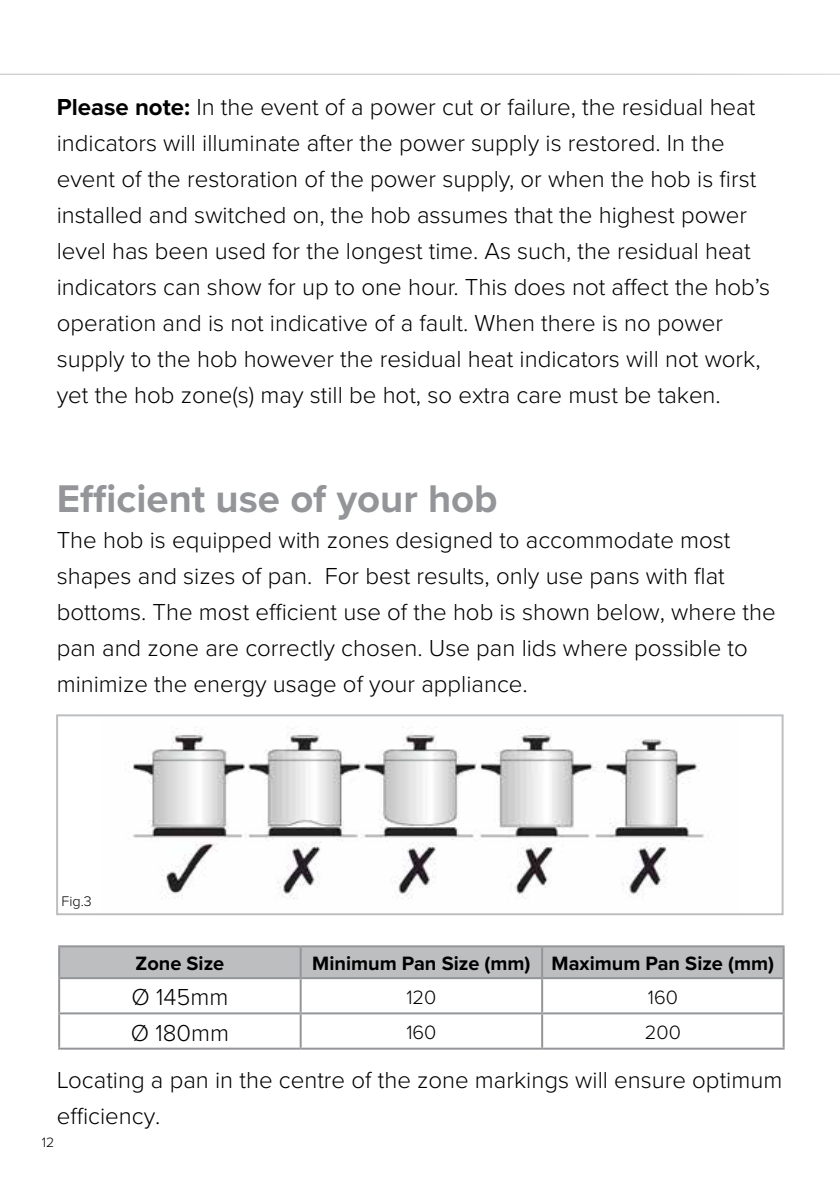
<style>
.page{position:relative;width:840px;height:1191px;background:#fff}
.page>*{position:absolute;margin:0;border:0;box-sizing:border-box;transform-origin:0 0}
.t1{font:700 40px "Proxima Nova";color:#939598}
.t2{font:300 24px/36px "Proxima Nova";color:#000}
.t3{font:700 20px "Proxima Nova";color:#000}
.t4{font:300 20px "Proxima Nova";color:#000}
.t5{font:300 14.4px "Proxima Nova";color:#000}
.t6{font:300 14px "Proxima Nova";color:#000}
.s1{font-weight:700}
</style>
<div class="page">
<hr style="left:0;top:74px;width:839px;height:1px;background:#bcbec0">
<img style="left:128px;top:727px;width:576px;height:172px">
<div style="left:56px;top:714px;width:727px;height:201px;border:2px solid #bcbec0"></div>
<div style="left:60px;top:947px;width:722px;height:30px;background:#bcbec0"></div>
<hr style="left:58px;top:945px;width:242px;height:2px;background:#939598">
<hr style="left:58px;top:947px;width:2px;height:30px;background:#939598">
<hr style="left:300px;top:945px;width:242px;height:2px;background:#939598">
<hr style="left:299px;top:947px;width:2px;height:30px;background:#939598">
<hr style="left:542px;top:945px;width:242px;height:2px;background:#939598">
<hr style="left:541px;top:947px;width:2px;height:30px;background:#939598">
<hr style="left:782px;top:947px;width:2px;height:30px;background:#939598">
<hr style="left:58px;top:977px;width:242px;height:2px;background:#939598">
<hr style="left:58px;top:979px;width:2px;height:33px;background:#939598">
<hr style="left:300px;top:977px;width:242px;height:2px;background:#939598">
<hr style="left:299px;top:979px;width:2px;height:33px;background:#939598">
<hr style="left:542px;top:977px;width:242px;height:2px;background:#939598">
<hr style="left:541px;top:979px;width:2px;height:33px;background:#939598">
<hr style="left:782px;top:979px;width:2px;height:33px;background:#939598">
<hr style="left:58px;top:1012px;width:242px;height:2px;background:#939598">
<hr style="left:58px;top:1014px;width:2px;height:33px;background:#939598">
<hr style="left:300px;top:1012px;width:242px;height:2px;background:#939598">
<hr style="left:299px;top:1014px;width:2px;height:33px;background:#939598">
<hr style="left:542px;top:1012px;width:242px;height:2px;background:#939598">
<hr style="left:541px;top:1014px;width:2px;height:33px;background:#939598">
<hr style="left:782px;top:1014px;width:2px;height:33px;background:#939598">
<hr style="left:58px;top:1047px;width:242px;height:2px;background:#939598">
<hr style="left:300px;top:1047px;width:242px;height:2px;background:#939598">
<hr style="left:542px;top:1047px;width:242px;height:2px;background:#939598">
<p class="t2" style="left:57px;top:90px;width:714px"><span class="s1">Please note:</span> In the event of a power cut or failure, the residual heat indicators will illuminate after the power supply is restored. In the event of the restoration of the power supply, or when the hob is first installed and switched on, the hob assumes that the highest power level has been used for the longest time. As such, the residual heat indicators can show for up to one hour. This does not affect the hob’s operation and is not indicative of a fault. When there is no power supply to the hob however the residual heat indicators will not work, yet the hob zone(s) may still be hot, so extra care must be taken.</p>
<h1 class="t1" style="left:57px;top:474px;width:442px">Efficient use of your hob</h1>
<p class="t2" style="left:57px;top:522px;width:720px">The hob is equipped with zones designed to accommodate most shapes and sizes of pan. For best results, only use pans with flat bottoms. The most efficient use of the hob is shown below, where the pan and zone are correctly chosen. Use pan lids where possible to minimize the energy usage of your appliance.</p>
<p class="t5" style="left:62px;top:892px;width:32px">Fig.3</p>
<p class="t3" style="left:135px;top:951px;width:90px">Zone Size</p>
<p class="t3" style="left:312px;top:951px;width:463px">Minimum Pan Size (mm) Maximum Pan Size (mm)</p>
<p class="t2" style="left:131px;top:979px;width:98px">Ø 145mm</p>
<p class="t4" style="left:406px;top:985px;width:31px">120</p>
<p class="t4" style="left:647px;top:985px;width:32px">160</p>
<p class="t2" style="left:131px;top:1015px;width:100px">Ø 180mm</p>
<p class="t4" style="left:406px;top:1020px;width:31px">160</p>
<p class="t4" style="left:644px;top:1020px;width:37px">200</p>
<p class="t2" style="left:57px;top:1062px;width:726px">Locating a pan in the centre of the zone markings will ensure optimum efficiency.</p>
<p class="t6" style="left:42px;top:1134px;width:14px">12</p>
</div>
